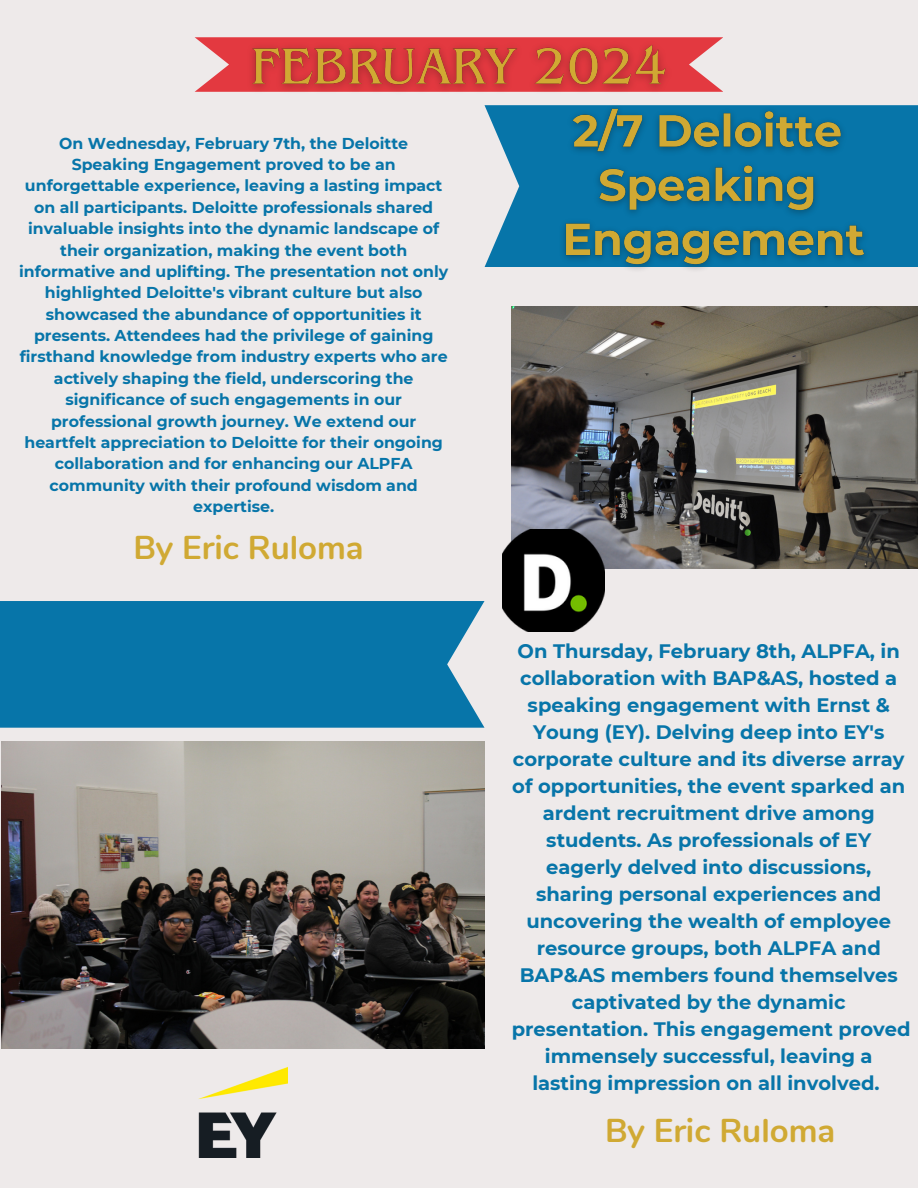
<style>
.page{position:relative;width:918px;height:1188px;background:#eeeaea}
.page>*{position:absolute;margin:0;border:0;box-sizing:border-box;transform-origin:0 0}
.t1{font:700 33px "Nunito";color:#d0a933}
.t2{font:700 19.5px/27px "Montserrat";color:#0775a9;text-align:center}
.t3{font:700 15.75px/21.3px "Montserrat";color:#0775a9;text-align:center}
</style>
<div class="page">
<svg style="left:485px;top:105px;width:433px;height:162px;fill:#0775a9"></svg>
<div style="left:0;top:601px;width:485px;height:127px;background:#0775a9"></div>
<img style="left:199px;top:1066px;width:89px;height:91px">
<svg style="left:195px;top:37px;width:528px;height:55px"></svg>
<img style="left:2px;top:741px;width:482px;height:307px">
<img style="left:512px;top:306px;width:406px;height:263px">
<img style="left:502px;top:529px;width:103px;height:103px">
<img style="left:554px;top:105px;width:323px;height:165px">
<img style="left:237px;top:37px;width:443px;height:55px">
<h4 class="t3" style="left:19px;top:132px;width:431px">On Wednesday, February 7th, the Deloitte Speaking Engagement proved to be an unforgettable experience, leaving a lasting impact on all participants. Deloitte professionals shared invaluable insights into the dynamic landscape of their organization, making the event both informative and uplifting. The presentation not only highlighted Deloitte's vibrant culture but also showcased the abundance of opportunities it presents. Attendees had the privilege of gaining firsthand knowledge from industry experts who are actively shaping the field, underscoring the significance of such engagements in our professional growth journey. We extend our heartfelt appreciation to Deloitte for their ongoing collaboration and for enhancing our ALPFA community with their profound wisdom and expertise.</h4>
<p class="t1" style="left:133px;top:526px;width:232px">By Eric Ruloma</p>
<p class="t2" style="left:512px;top:638px;width:400px">On Thursday, February 8th, ALPFA, in collaboration with BAP&amp;AS, hosted a speaking engagement with Ernst &amp; Young (EY). Delving deep into EY's corporate culture and its diverse array of opportunities, the event sparked an ardent recruitment drive among students. As professionals of EY eagerly delved into discussions, sharing personal experiences and uncovering the wealth of employee resource groups, both ALPFA and BAP&amp;AS members found themselves captivated by the dynamic presentation. This engagement proved immensely successful, leaving a lasting impression on all involved.</p>
<h3 class="t1" style="left:605px;top:1108px;width:232px">By Eric Ruloma</h3>
</div>
